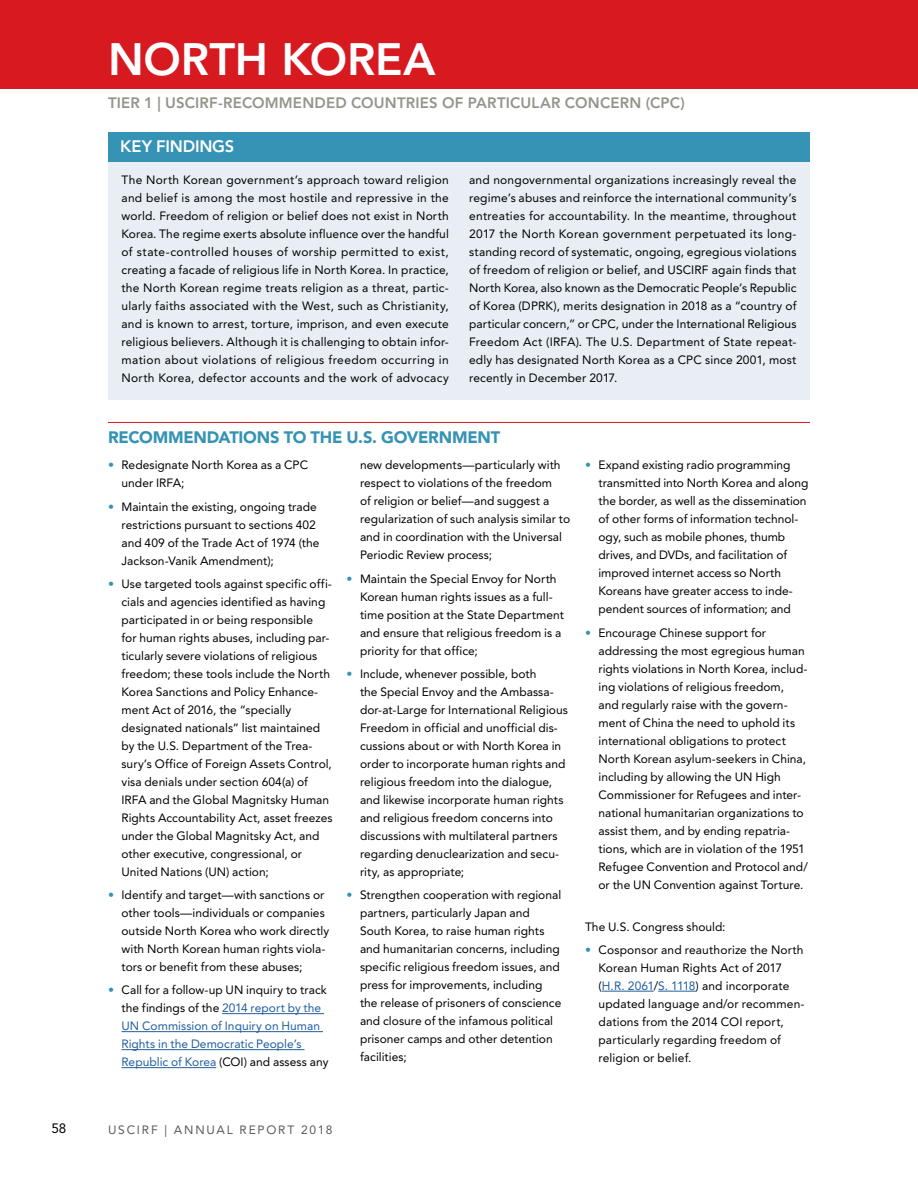
<style>
.page{position:relative;width:918px;height:1188px;background:#fff}
.page>*{position:absolute;margin:0;border:0;box-sizing:border-box;transform-origin:0 0}
.Country_HEAD{font:800 45px "Avenir LT Std";letter-spacing:-.005em;color:#fff}
.Recomendations_HEAD{font:900 16.5px "Avenir LT Std";letter-spacing:-.015em;color:#3593b5}
.call_out_box__TEXT{font:800 16.5px "Avenir LT Std";letter-spacing:-.01em;color:#fff}
.Country_Tier_info{font:800 15px "Avenir LT Std";letter-spacing:.01em;color:#94948b}
.t1{font:13.5px "Avenir LT Std";color:#000}
.RECOMMENDATIONS{font:12px/18px "Avenir LT Std";letter-spacing:.005em;color:#000}
.Key_Findings_TEXT{font:12px/18px "Avenir LT Std";letter-spacing:.02em;color:#000;text-align:justify}
.RECOMMENDATIONS-2{font:12px/18px "Avenir LT Std";letter-spacing:.005em;color:#215e9e}
.t2{font:12px "Avenir LT Std";letter-spacing:.15em;color:#58595b}
.s1{color:#3593b5}
.s2{color:#215e9e}
.s3{color:#000}
</style>
<div class="page">
<div style="left:0;top:0;width:918px;height:89px;background:#d71920"></div>
<hr style="left:222px;top:1013px;width:102px;height:1px;background:#215e9e">
<hr style="left:122px;top:1031px;width:201px;height:1px;background:#215e9e">
<hr style="left:122px;top:1049px;width:183px;height:1px;background:#215e9e">
<hr style="left:122px;top:1067px;width:94px;height:1px;background:#215e9e">
<hr style="left:602px;top:991px;width:52px;height:1px;background:#215e9e">
<hr style="left:658px;top:991px;width:38px;height:1px;background:#215e9e">
<div style="left:108px;top:132px;width:702px;height:30px;background:#3593b5"></div>
<div style="left:108px;top:162px;width:702px;height:238px;background:#e8eef3"></div>
<hr style="left:108px;top:422px;width:702px;height:1px;background:#d71920">
<p class="Country_HEAD" style="left:108px;top:33px;width:329px">NORTH KOREA</p>
<p class="Country_Tier_info" style="left:108px;top:94px;width:578px">TIER 1 | USCIRF-RECOMMENDED COUNTRIES OF PARTICULAR CONCERN (CPC)</p>
<p class="call_out_box__TEXT" style="left:120px;top:137px;width:115px">KEY FINDINGS</p>
<p class="Key_Findings_TEXT" style="left:122px;top:171px;width:329px">The North Korean government’s approach toward religion and belief is among the most hostile and repressive in the world. Freedom of religion or belief does not exist in North Korea. The regime exerts absolute influence over the handful of state-controlled houses of worship permitted to exist, creating a facade of religious life in North Korea. In practice, the North Korean regime treats religion as a threat, partic&shy;ularly faiths associated with the West, such as Christianity, and is known to arrest, torture, imprison, and even execute religious believers. Although it is challenging to obtain infor&shy;mation about violations of religious freedom occurring in North Korea, defector accounts and the work of advocacy</p>
<p class="Key_Findings_TEXT" style="left:469px;top:171px;width:329px">and nongovernmental organizations increasingly reveal the regime’s abuses and reinforce the international community’s entreaties for accountability. In the meantime, throughout 2017 the North Korean government perpetuated its long&shy;standing record of systematic, ongoing, egregious violations of freedom of religion or belief, and USCIRF again finds that North Korea, also known as the Democratic People’s Republic of Korea (DPRK), merits designation in 2018 as a “country of particular concern,” or CPC, under the International Religious Freedom Act (IRFA). The U.S. Department of State repeat&shy;edly has designated North Korea as a CPC since 2001, most recently in December 2017.</p>
<p class="Recomendations_HEAD" style="left:108px;top:427px;width:394px">RECOMMENDATIONS TO THE U.S. GOVERNMENT</p>
<p class="RECOMMENDATIONS" style="left:122px;top:456px;width:188px;text-indent:-14px"><span class="s1">•</span> Redesignate North Korea as a CPC under IRFA;</p>
<p class="RECOMMENDATIONS" style="left:122px;top:498px;width:199px;text-indent:-14px"><span class="s1">•</span> Maintain the existing, ongoing trade restrictions pursuant to sections 402 and 409 of the Trade Act of 1974 (the Jackson-Vanik Amendment);</p>
<p class="RECOMMENDATIONS" style="left:122px;top:575px;width:213px;text-indent:-14px"><span class="s1">•</span> Use targeted tools against specific offi&shy;cials and agencies identified as having participated in or being responsible<br>for human rights abuses, including par&shy;ticularly severe violations of religious freedom; these tools include the North Korea Sanctions and Policy Enhance&shy;ment Act of 2016, the “specially designated nationals” list maintained by the U.S. Department of the Trea&shy;sury’s Office of Foreign Assets Control, visa denials under section 604(a) of IRFA and the Global Magnitsky Human Rights Accountability Act, asset freezes under the Global Magnitsky Act, and other executive, congressional, or United Nations (UN) action;</p>
<p class="RECOMMENDATIONS" style="left:122px;top:886px;width:209px;text-indent:-14px"><span class="s1">•</span> Identify and target—with sanctions or other tools—individuals or companies outside North Korea who work directly with North Korean human rights viola&shy;tors or benefit from these abuses;</p>
<p class="RECOMMENDATIONS" style="left:122px;top:981px;width:207px;text-indent:-14px"><span class="s1">•</span> Call for a follow-up UN inquiry to track the findings of the <span class="s2">2014 report by the</span></p>
<p class="RECOMMENDATIONS-2" style="left:122px;top:1017px;width:208px">UN Commission of Inquiry on Human<br>Rights in the Democratic People’s<br>Republic of Korea <span class="s3">(COI) and assess any</span></p>
<p class="RECOMMENDATIONS" style="left:360px;top:456px;width:212px">new developments—particularly with respect to violations of the freedom<br>of religion or belief—and suggest a regularization of such analysis similar to and in coordination with the Universal Periodic Review process;</p>
<p class="RECOMMENDATIONS" style="left:360px;top:570px;width:205px;text-indent:-14px"><span class="s1">•</span> Maintain the Special Envoy for North Korean human rights issues as a full&shy;time position at the State Department and ensure that religious freedom is a priority for that office;</p>
<p class="RECOMMENDATIONS" style="left:360px;top:665px;width:209px;text-indent:-14px"><span class="s1">•</span> Include, whenever possible, both<br>the Special Envoy and the Ambassa&shy;dor-at-Large for International Religious Freedom in official and unofficial dis&shy;cussions about or with North Korea in order to incorporate human rights and religious freedom into the dialogue, and likewise incorporate human rights and religious freedom concerns into discussions with multilateral partners regarding denuclearization and secu&shy;rity, as appropriate;</p>
<p class="RECOMMENDATIONS" style="left:360px;top:886px;width:203px;text-indent:-14px"><span class="s1">•</span> Strengthen cooperation with regional partners, particularly Japan and South Korea, to raise human rights and humanitarian concerns, including specific religious freedom issues, and press for improvements, including the release of prisoners of conscience and closure of the infamous political prisoner camps and other detention facilities;</p>
<p class="RECOMMENDATIONS" style="left:598px;top:456px;width:211px;text-indent:-14px"><span class="s1">•</span> Expand existing radio programming transmitted into North Korea and along the border, as well as the dissemination of other forms of information technol&shy;ogy, such as mobile phones, thumb drives, and DVDs, and facilitation of improved internet access so North Koreans have greater access to inde&shy;pendent sources of information; and</p>
<p class="RECOMMENDATIONS" style="left:598px;top:624px;width:211px;text-indent:-14px"><span class="s1">•</span> Encourage Chinese support for addressing the most egregious human rights violations in North Korea, includ&shy;ing violations of religious freedom,<br>and regularly raise with the govern&shy;ment of China the need to uphold its international obligations to protect North Korean asylum-seekers in China, including by allowing the UN High Commissioner for Refugees and inter&shy;national humanitarian organizations to assist them, and by ending repatria&shy;tions, which are in violation of the 1951<br>Refugee Convention and Protocol and/ or the UN Convention against Torture.</p>
<p class="RECOMMENDATIONS" style="left:585px;top:918px;width:142px">The U.S. Congress should:</p>
<p class="RECOMMENDATIONS" style="left:598px;top:941px;width:207px;text-indent:-14px"><span class="s1">•</span> Cosponsor and reauthorize the North<br>Korean Human Rights Act of 2017 (<span class="s2">H.R. 2061</span>/<span class="s2">S. 1118</span>) and incorporate</p>
<p class="RECOMMENDATIONS" style="left:598px;top:995px;width:208px">updated language and/or recommen&shy;dations from the 2014 COI report, particularly regarding freedom of religion or belief.</p>
<p class="t1" style="left:51px;top:1121px;width:17px">58</p>
<p class="t2" style="left:108px;top:1123px;width:226px">USCIRF | ANNUAL REPORT 2018</p>
</div>
